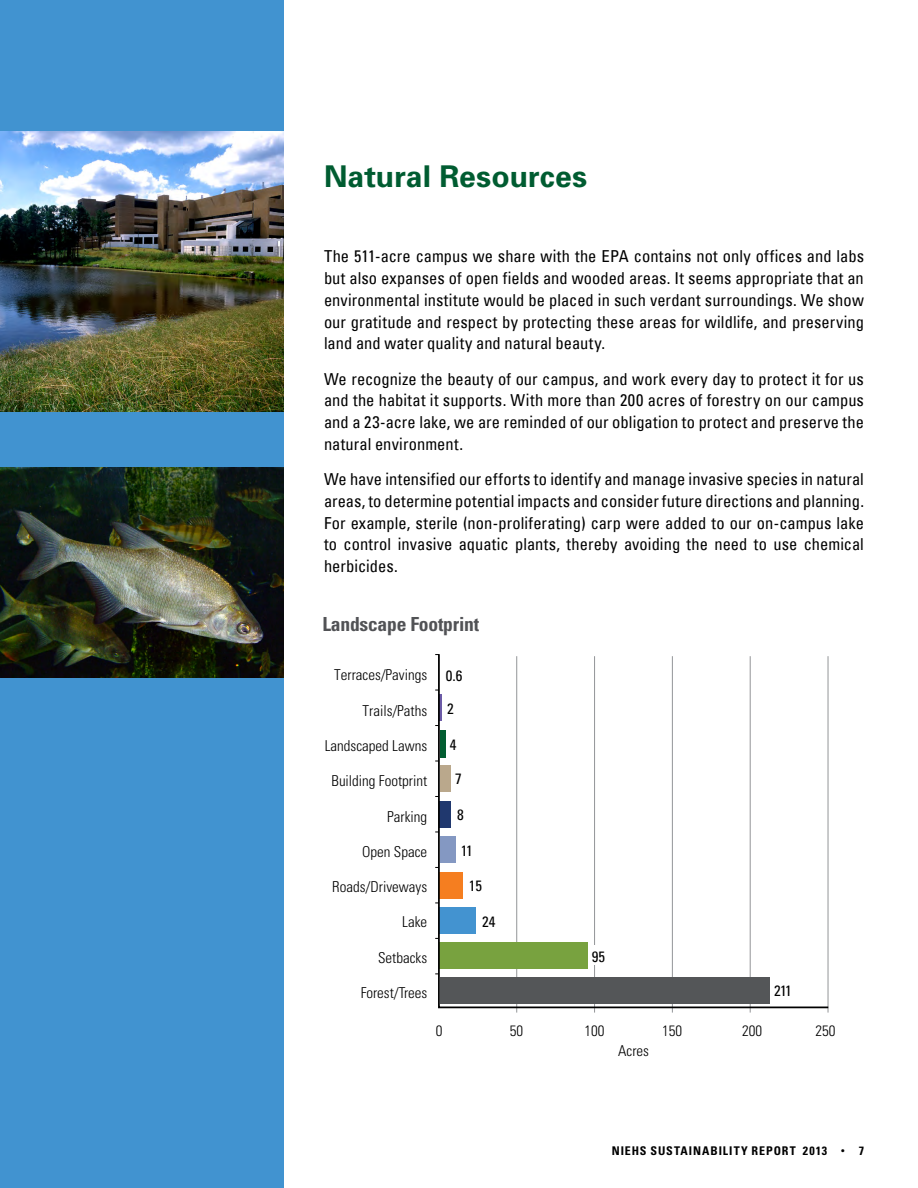
<style>
.page{position:relative;width:918px;height:1188px;background:#fff}
.page>*{position:absolute;margin:0;border:0;box-sizing:border-box;transform-origin:0 0}
.t1{font:700 30px "Univers";letter-spacing:.005em;color:#005c31}
.t2{font:700 condensed 19.5px "Univers";letter-spacing:-.01em;color:#515255}
.body_text{font:condensed 16.5px/21.8px "Univers";letter-spacing:.005em;color:#000;text-align:justify}
.body_text_first{font:condensed 16.5px/21.8px "Univers";letter-spacing:.005em;color:#000;text-align:justify}
.t3{font:300 condensed 15px "Univers";color:#000}
.t4{font:condensed 15px "Univers";letter-spacing:-.02em;color:#000}
.t5{font:700 condensed 12px "Univers LT Std";letter-spacing:.075em;color:#000}
.s1{font-family:"Tw Cen";font-weight:400}
</style>
<div class="page">
<div style="left:0;top:0;width:284px;height:1188px;background:#4193d0"></div>
<hr style="left:594px;top:656px;width:1px;height:357px;background:#939598">
<hr style="left:516px;top:656px;width:1px;height:357px;background:#939598">
<hr style="left:672px;top:656px;width:1px;height:357px;background:#939598">
<hr style="left:750px;top:656px;width:1px;height:357px;background:#939598">
<hr style="left:828px;top:656px;width:1px;height:357px;background:#939598">
<svg style="left:437px;top:654px;width:392px;height:355px"></svg>
<img style="left:0;top:131px;width:284px;height:281px">
<img style="left:0;top:467px;width:284px;height:210px">
<h1 class="t1" style="left:324px;top:157px;width:265px">Natural Resources</h1>
<p class="body_text_first" style="left:324px;top:245px;width:542px">The 511-acre campus we share with the EPA contains not only offices and labs but also expanses of open fields and wooded areas. It seems appropriate that an environmental institute would be placed in such verdant surroundings. We show our gratitude and respect by protecting these areas for wildlife, and preserving land and water quality and natural beauty.</p>
<p class="body_text" style="left:324px;top:367px;width:542px">We recognize the beauty of our campus, and work every day to protect it for us and the habitat it supports. With more than 200 acres of forestry on our campus and a 23-acre lake, we are reminded of our obligation to protect and preserve the natural environment.</p>
<p class="body_text" style="left:324px;top:468px;width:542px">We have intensified our efforts to identify and manage invasive species in natural areas, to determine potential impacts and consider future directions and planning.<br>For example, sterile (non-proliferating) carp were added to our on-campus lake to control invasive aquatic plants, thereby avoiding the need to use chemical herbicides.</p>
<p class="t2" style="left:322px;top:612px;width:158px">Landscape Footprint</p>
<p class="t3" style="left:334px;top:666px;width:94px">Terraces/Pavings</p>
<p class="t3" style="left:363px;top:701px;width:66px">Trails/Paths</p>
<p class="t3" style="left:325px;top:737px;width:104px">Landscaped Lawns</p>
<p class="t3" style="left:332px;top:772px;width:97px">Building Footprint</p>
<p class="t3" style="left:387px;top:807px;width:41px">Parking</p>
<p class="t3" style="left:362px;top:843px;width:66px">Open Space</p>
<p class="t3" style="left:332px;top:878px;width:96px">Roads/Driveways</p>
<p class="t3" style="left:402px;top:913px;width:26px">Lake</p>
<p class="t3" style="left:378px;top:948px;width:51px">Setbacks</p>
<p class="t3" style="left:361px;top:984px;width:68px">Forest/Trees</p>
<p class="t4" style="left:446px;top:666px;width:18px">0.6</p>
<p class="t4" style="left:447px;top:699px;width:8px">2</p>
<p class="t4" style="left:450px;top:735px;width:8px">4</p>
<p class="t4" style="left:455px;top:769px;width:8px">7</p>
<p class="t4" style="left:457px;top:805px;width:8px">8</p>
<p class="t4" style="left:461px;top:841px;width:14px">11</p>
<p class="t4" style="left:469px;top:876px;width:15px">15</p>
<p class="t4" style="left:482px;top:912px;width:15px">24</p>
<p class="t4" style="left:592px;top:946px;width:15px">95</p>
<p class="t4" style="left:774px;top:981px;width:19px">211</p>
<p class="t3" style="left:436px;top:1021px;width:8px">0</p>
<p class="t3" style="left:510px;top:1021px;width:15px">50</p>
<p class="t3" style="left:584px;top:1021px;width:21px">100</p>
<p class="t3" style="left:662px;top:1021px;width:21px">150</p>
<p class="t3" style="left:742px;top:1021px;width:21px">200</p>
<p class="t3" style="left:816px;top:1021px;width:21px">250</p>
<p class="t3" style="left:618px;top:1042px;width:32px">Acres</p>
<p class="t5" style="left:612px;top:1143px;width:254px">NIEHS SUSTAINABILITY REPORT 2013 <span class="s1">•</span> 7</p>
</div>
